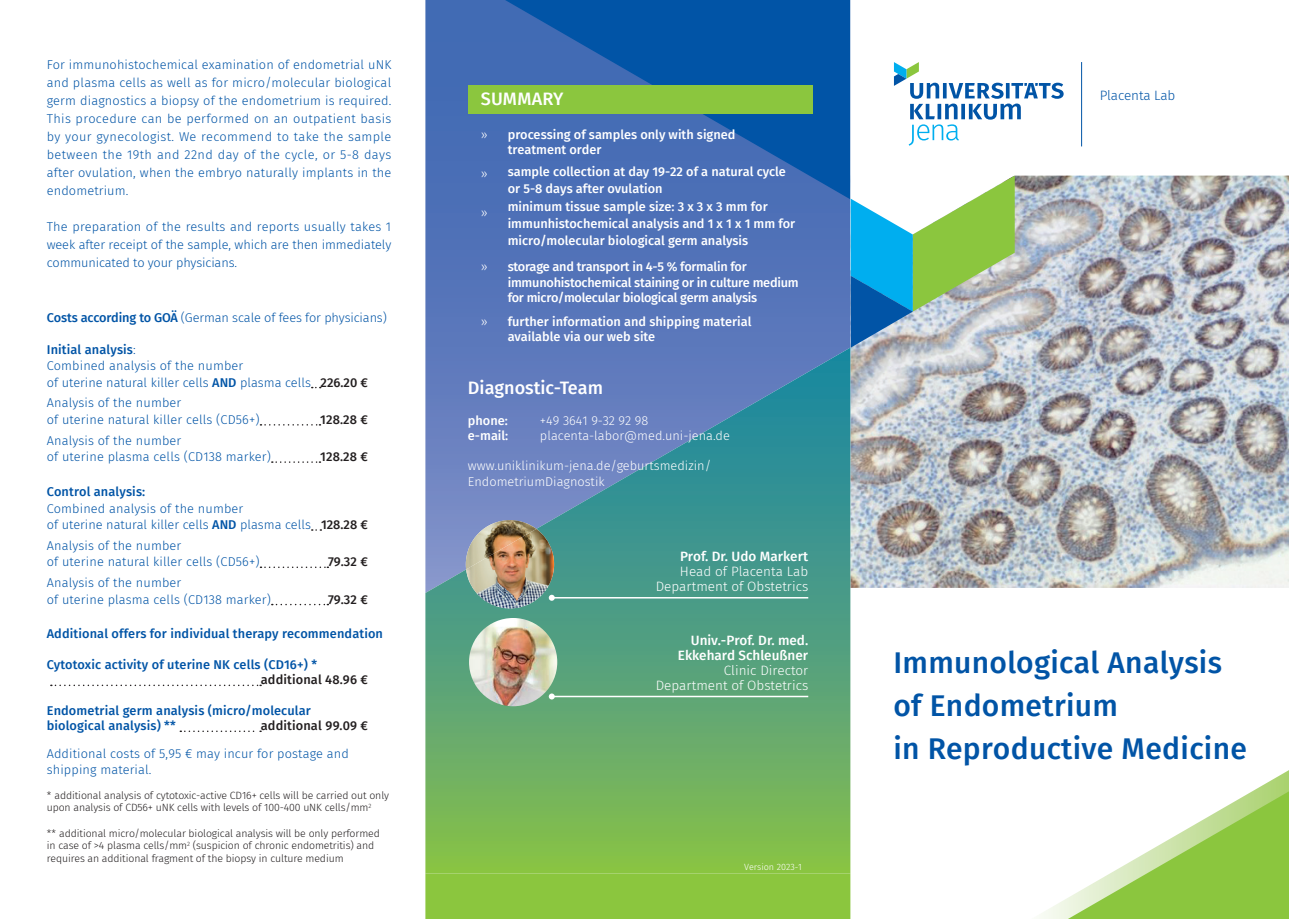
<style>
.page{position:relative;width:1289px;height:919px;background:#fff}
.page>*{position:absolute;margin:0;border:0;box-sizing:border-box;transform-origin:0 0}
.t1{font:500 30px/43px "Fira Sans";letter-spacing:.01em;color:#0154a6}
.t2{font:500 18px "Fira Sans";color:#fff}
.t3{font:300 13.5px/15px "Fira Sans";color:#fff;text-align:right}
.t4{font:500 13.5px/15px "Fira Sans";color:#fff;text-align:right}
.t5{font:300 13.5px "Fira Sans";letter-spacing:-.01em;color:#0154a6}
.t6{font:300 12.75px/18px "Fira Sans";letter-spacing:.01em;color:#0154a6}
.t7{font:500 12.75px/17.4px "Fira Sans";color:#fff}
.t8{font:500 12.75px/15.3px "Fira Sans";letter-spacing:.01em;color:#0154a6}
.t9{font:500 12.75px/15.3px "Fira Sans";letter-spacing:-.02em;color:#fff}
.t10{font:300 12.75px/15.3px "Fira Sans";color:#fff}
.t11{font:500 12.75px "Fira Sans";letter-spacing:.01em;color:#231f20}
.t12{font:300 12.75px "Fira Sans";letter-spacing:-.01em;color:#0154a6}
.t13{font:300 10.5px/12.6px "Fira Sans";letter-spacing:-.01em;color:#231f20}
.t14{font:300 9px "Fira Sans";color:#fff}
.s1{font-weight:500}
.s2{font-weight:500;color:#231f20}
.s3{font-weight:300}
</style>
<div class="page">
<img style="left:850px;top:270px;width:438px;height:318px">
<svg style="left:1040px;top:770px;width:248px;height:148px"></svg>
<div style="left:425px;top:199px;width:425px;height:148px;background:#5373b8"></div>
<div style="left:425px;top:873px;width:425px;height:45px;background:#8bc63e"></div>
<svg style="left:425px;top:347px;width:425px;height:526px;background:#5e9c87"></svg>
<svg style="left:425px;top:0;width:425px;height:199px;background:#2a62ae"></svg>
<svg style="left:850px;top:0;width:438px;height:270px"></svg>
<svg style="left:850px;top:176px;width:164px;height:171px"></svg>
<svg style="left:894px;top:62px;width:169px;height:84px"></svg>
<hr style="left:1081px;top:62px;width:1px;height:84px;background:#0154a6">
<img style="left:466px;top:520px;width:70px;height:49px">
<img style="left:466px;top:569px;width:41px;height:39px">
<img style="left:469px;top:618px;width:88px;height:88px;border-radius:44px">
<div style="left:468px;top:85px;width:344px;height:29px;background:#8bc63e"></div>
<hr style="left:552px;top:597px;width:256px;height:1px;background:#fff">
<svg style="left:549px;top:594px;width:6px;height:6px"></svg>
<hr style="left:552px;top:695px;width:256px;height:2px;background:#fff">
<svg style="left:549px;top:693px;width:6px;height:6px"></svg>
<svg style="left:260px;top:424px;width:60px;height:1px"></svg>
<svg style="left:272px;top:461px;width:48px;height:2px"></svg>
<svg style="left:260px;top:566px;width:68px;height:2px"></svg>
<svg style="left:272px;top:603px;width:56px;height:2px"></svg>
<svg style="left:51px;top:684px;width:210px;height:2px"></svg>
<svg style="left:180px;top:730px;width:81px;height:2px"></svg>
<p class="t6" style="left:47px;top:56px;width:346px;text-align:justify">For immunohistochemical examination of endometrial uNK and plasma cells as well as for micro/molecular biological germ diagnostics a biopsy of the endometrium is required.<br>This procedure can be performed on an outpatient basis by your gynecologist. We recommend to take the sample between the 19th and 22nd day of the cycle, or 5-8 days after ovulation, when the embryo naturally implants in the endometrium.</p>
<p class="t6" style="left:47px;top:218px;width:346px;text-align:justify">The preparation of the results and reports usually takes 1 week after receipt of the sample, which are then immediately communicated to your physicians.</p>
<p class="t12" style="left:47px;top:308px;width:341px"><span class="s1">Costs according to GOÄ</span> (German scale of fees for physicians)</p>
<p class="t6" style="left:47px;top:341px;width:323px;line-height:16.5px"><span class="s1">Initial analysis</span>:<br>Combined analysis of the number<br>of uterine natural killer cells <span class="s1">AND</span> plasma cells <span class="s2">226.20 €</span></p>
<p class="t6" style="left:47px;top:394px;width:214px;line-height:16.5px">Analysis of the number<br>of uterine natural killer cells (CD56+)</p>
<p class="t11" style="left:320px;top:409px;width:49px">128.28 €</p>
<p class="t6" style="left:47px;top:432px;width:226px;line-height:16.5px">Analysis of the number<br>of uterine plasma cells (CD138 marker)</p>
<p class="t11" style="left:320px;top:446px;width:49px">128.28 €</p>
<p class="t8" style="left:47px;top:483px;width:100px">Control analysis:</p>
<p class="t6" style="left:47px;top:499px;width:323px;line-height:16.5px">Combined analysis of the number<br>of uterine natural killer cells <span class="s1">AND</span> plasma cells <span class="s2">128.28 €</span></p>
<p class="t6" style="left:47px;top:537px;width:214px;line-height:16.5px">Analysis of the number<br>of uterine natural killer cells (CD56+)</p>
<p class="t11" style="left:328px;top:551px;width:41px">79.32 €</p>
<p class="t6" style="left:47px;top:574px;width:226px;line-height:16.5px">Analysis of the number<br>of uterine plasma cells (CD138 marker)</p>
<p class="t11" style="left:328px;top:589px;width:41px">79.32 €</p>
<p class="t8" style="left:47px;top:625px;width:338px">Additional offers for individual therapy recommendation</p>
<p class="t8" style="left:47px;top:656px;width:272px">Cytotoxic activity of uterine NK cells (CD16+) *</p>
<p class="t11" style="left:261px;top:669px;width:109px">additional 48.96 €</p>
<p class="t8" style="left:47px;top:702px;width:266px">Endometrial germ analysis (micro/molecular biological analysis) **</p>
<p class="t11" style="left:261px;top:715px;width:109px">additional 99.09 €</p>
<p class="t6" style="left:47px;top:746px;width:303px;line-height:15.3px">Additional costs of 5,95 € may incur for postage and shipping material.</p>
<p class="t13" style="left:47px;top:788px;width:344px">* additional analysis of cytotoxic-active CD16+ cells will be carried out only upon analysis of CD56+ uNK cells with levels of 100-400 uNK cells/mm<sup>2</sup></p>
<p class="t13" style="left:47px;top:826px;width:334px">** additional micro/molecular biological analysis will be only performed in case of &gt;4 plasma cells/mm<sup>2</sup> (suspicion of chronic endometritis) and requires an additional fragment of the biopsy in culture medium</p>
<h2 class="t2" style="left:481px;top:85px;width:84px">SUMMARY</h2>
<p class="t7" style="left:507px;top:126px;width:229px;line-height:15.3px;text-indent:-27px"><span class="s3">»</span> processing of samples only with signed treatment order</p>
<p class="t10" style="left:480px;top:166px;width:8px">»</p>
<p class="t10" style="left:480px;top:205px;width:8px">»</p>
<p class="t7" style="left:507px;top:162px;width:289px">sample collection at day 19-22 of a natural cycle or 5-8 days after ovulation<br>minimum tissue sample size: 3 x 3 x 3 mm for immunhistochemical analysis and 1 x 1 x 1 mm for micro/molecular biological germ analysis</p>
<p class="t9" style="left:507px;top:259px;width:292px;text-indent:-27px"><span class="s3">»</span> storage and transport in 4-5 % formalin for immunohistochemical staining or in culture medium for micro/molecular biological germ analysis</p>
<p class="t7" style="left:507px;top:313px;width:245px;line-height:15.3px;text-indent:-27px"><span class="s3">»</span> further information and shipping material available via our web site</p>
<h2 class="t2" style="left:468px;top:373px;width:137px">Diagnostic-Team</h2>
<p class="t7" style="left:468px;top:411px;width:41px">phone:</p>
<p class="t10" style="left:540px;top:412px;width:110px">+49 3641 9-32 92 98</p>
<p class="t7" style="left:468px;top:426px;width:42px">e-mail:</p>
<p class="t10" style="left:540px;top:427px;width:191px">placenta-labor@med.uni-jena.de</p>
<p class="t10" style="left:468px;top:458px;width:245px">www.uniklinikum-jena.de/geburtsmedizin/<br>EndometriumDiagnostik</p>
<p class="t4" style="left:680px;top:548px;width:130px">Prof. Dr. Udo Markert</p>
<p class="t3" style="left:655px;top:563px;width:154px">Head of Placenta Lab<br>Department of Obstetrics</p>
<p class="t4" style="left:678px;top:632px;width:132px">Univ.-Prof. Dr. med.<br>Ekkehard Schleußner</p>
<p class="t3" style="left:655px;top:662px;width:154px">Clinic Director<br>Department of Obstetrics</p>
<p class="t14" style="left:744px;top:860px;width:59px">Version 2023-1</p>
<p class="t5" style="left:1099px;top:86px;width:77px">Placenta Lab</p>
<h1 class="t1" style="left:893px;top:639px;width:355px">Immunological Analysis of Endometrium<br>in Reproductive Medicine</h1>
</div>
